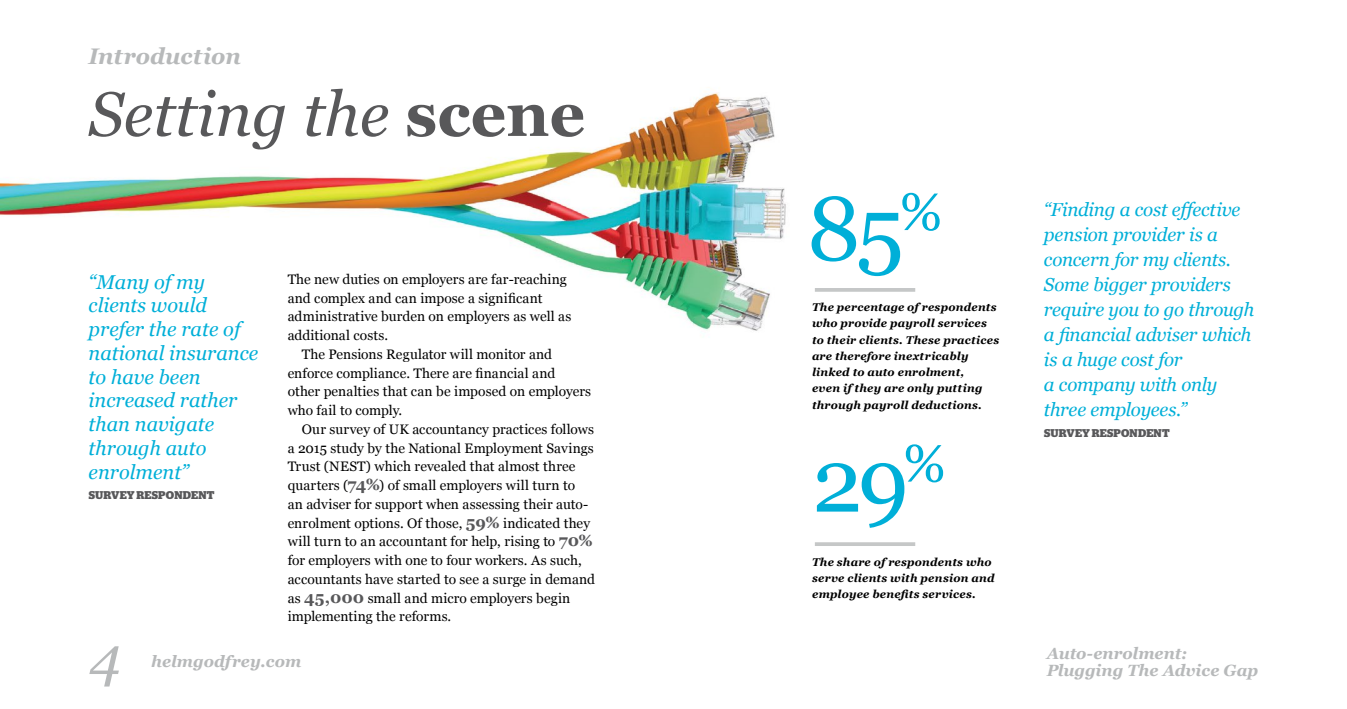
<style>
.page{position:relative;width:1347px;height:709px;background:#fff}
.page>*{position:absolute;margin:0;border:0;box-sizing:border-box;transform-origin:0 0}
.t1{font:90px "Georgia";color:#00afd8}
.t2{font:italic 62.5px "Georgia";color:#58585a}
.t3{font:italic 56.25px "Georgia";color:#b7b9ba}
.t4{font:italic 700 22.5px "Georgia";color:#b7b9ba}
.t5{font:italic 20px/23.8px "Georgia";color:#00afd8}
.t6{font:italic 18.75px/25px "Georgia";letter-spacing:-.015em;color:#00afd8}
.t7{font:italic 700 16.25px/16.2px "Georgia";color:#b7b9ba}
.t8{font:13.75px/18.8px "Georgia";letter-spacing:.005em;color:#000}
.t9{font:italic 700 11.25px/16.2px "Georgia";letter-spacing:.015em;color:#000}
.t10{font:700 11.25px "Stag";letter-spacing:.02em;color:#58585a}
.s1{font-weight:700;font-style:normal}
.s2{font-weight:700;font-size:16.25px;color:#58585a}
</style>
<div class="page">
<svg style="left:819px;top:288px;width:96px;height:4px"></svg>
<svg style="left:815px;top:542px;width:100px;height:4px"></svg>
<img style="left:0;top:91px;width:819px;height:240px">
<h3 class="t4" style="left:89px;top:39px;width:154px">Introduction</h3>
<h2 class="t2" style="left:89px;top:69px;width:498px">Setting the <span class="s1">scene</span></h2>
<h3 class="t5" style="left:89px;top:269px;width:171px">“Many of my clients would prefer the rate of national insurance to have been increased rather than navigate through auto enrolment”</h3>
<p class="t10" style="left:89px;top:488px;width:127px">SURVEY RESPONDENT</p>
<p class="t8" style="left:288px;top:269px;width:285px">The new duties on employers are far-reaching and complex and can impose a significant administrative burden on employers as well as additional costs.</p>
<p class="t8" style="left:288px;top:344px;width:305px;text-indent:14px">The Pensions Regulator will monitor and enforce compliance. There are financial and other penalties that can be imposed on employers who fail to comply.</p>
<p class="t8" style="left:288px;top:419px;width:309px;text-indent:14px">Our survey of UK accountancy practices follows a 2015 study by the National Employment Savings Trust (NEST) which revealed that almost three quarters (<span class="s2">74%</span>) of small employers will turn to<br>an adviser for support when assessing their auto&shy;enrolment options. Of those, <span class="s2">59%</span> indicated they will turn to an accountant for help, rising to <span class="s2">70% </span>for employers with one to four workers. As such, accountants have started to see a surge in demand as <span class="s2">45,000</span> small and micro employers begin implementing the reforms.</p>
<h3 class="t3" style="left:89px;top:616px;width:33px">4</h3>
<p class="t7" style="left:151px;top:653px;width:152px">helmgodfrey.com</p>
<h1 class="t1" style="left:807px;top:163px;width:137px">85<sup>%</sup></h1>
<h3 class="t6" style="left:1044px;top:196px;width:212px">“Finding a cost effective pension provider is a concern for my clients.<br>Some bigger providers require you to go through a financial adviser which is a huge cost for<br>a company with only three employees.”</h3>
<p class="t10" style="left:1044px;top:426px;width:127px">SURVEY RESPONDENT</p>
<p class="t9" style="left:812px;top:298px;width:189px">The percentage of respondents who provide payroll services to their clients. These practices are therefore inextricably linked to auto enrolment,<br>even if they are only putting through payroll deductions.</p>
<h1 class="t1" style="left:812px;top:415px;width:135px">29<sup>%</sup></h1>
<p class="t9" style="left:812px;top:553px;width:184px">The share of respondents who serve clients with pension and employee benefits services.</p>
<p class="t7" style="left:1046px;top:644px;width:213px">Auto-enrolment:<br>Plugging The Advice Gap</p>
</div>
